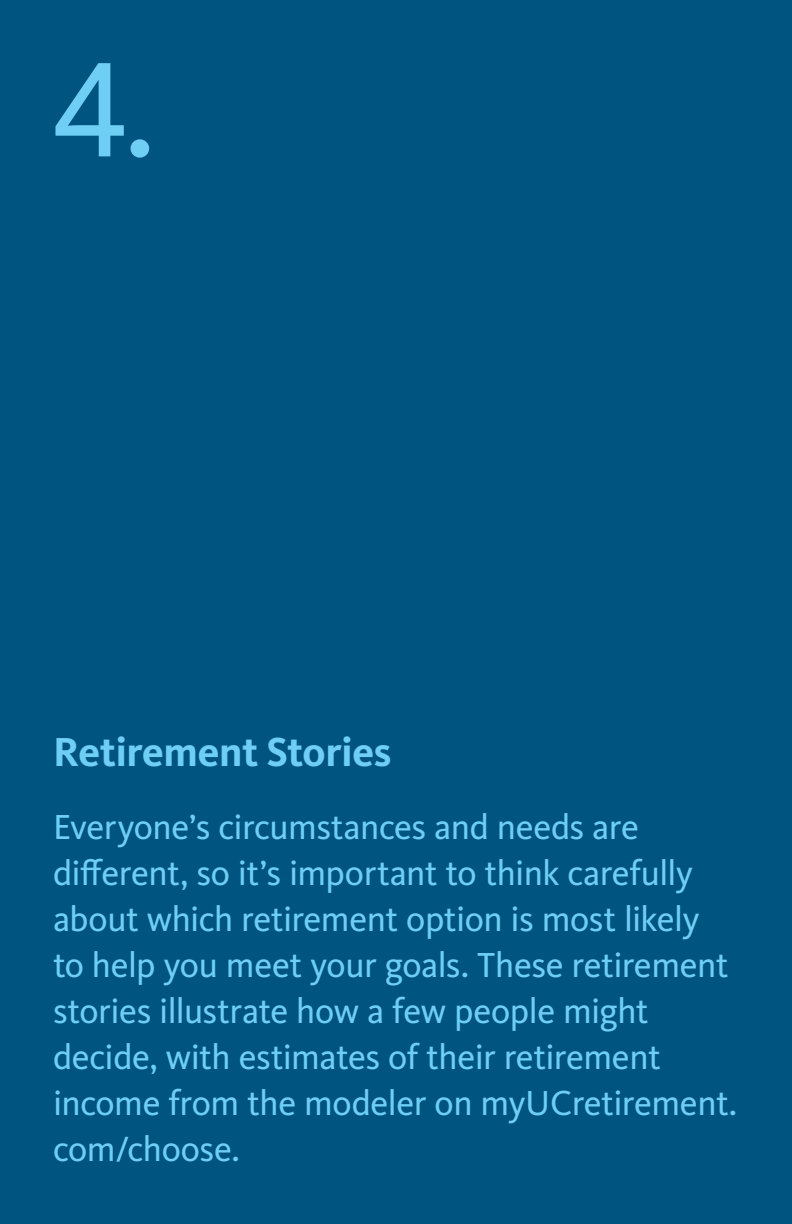
<style>
.page{position:relative;width:792px;height:1224px;background:#005480}
.page>*{position:absolute;margin:0;border:0;box-sizing:border-box;transform-origin:0 0}
.t1{font:140px "Kievit OT";color:#6fcef4}
.t2{font:700 42px "Kievit OT";letter-spacing:-.015em;color:#6fcef4}
.t3{font:36px/46px "Kievit OT";letter-spacing:-.015em;color:#6fcef4}
</style>
<div class="page">
<p class="t1" style="left:52px;top:31px;width:106px">4.</p>
<p class="t2" style="left:53px;top:727px;width:340px">Retirement Stories</p>
<p class="t3" style="left:53px;top:804px;width:686px">Everyone’s circumstances and needs are different, so it’s important to think carefully about which retirement option is most likely to help you meet your goals. These retirement stories illustrate how a few people might decide, with estimates of their retirement income from the modeler on myUCretirement. com/choose.</p>
</div>
